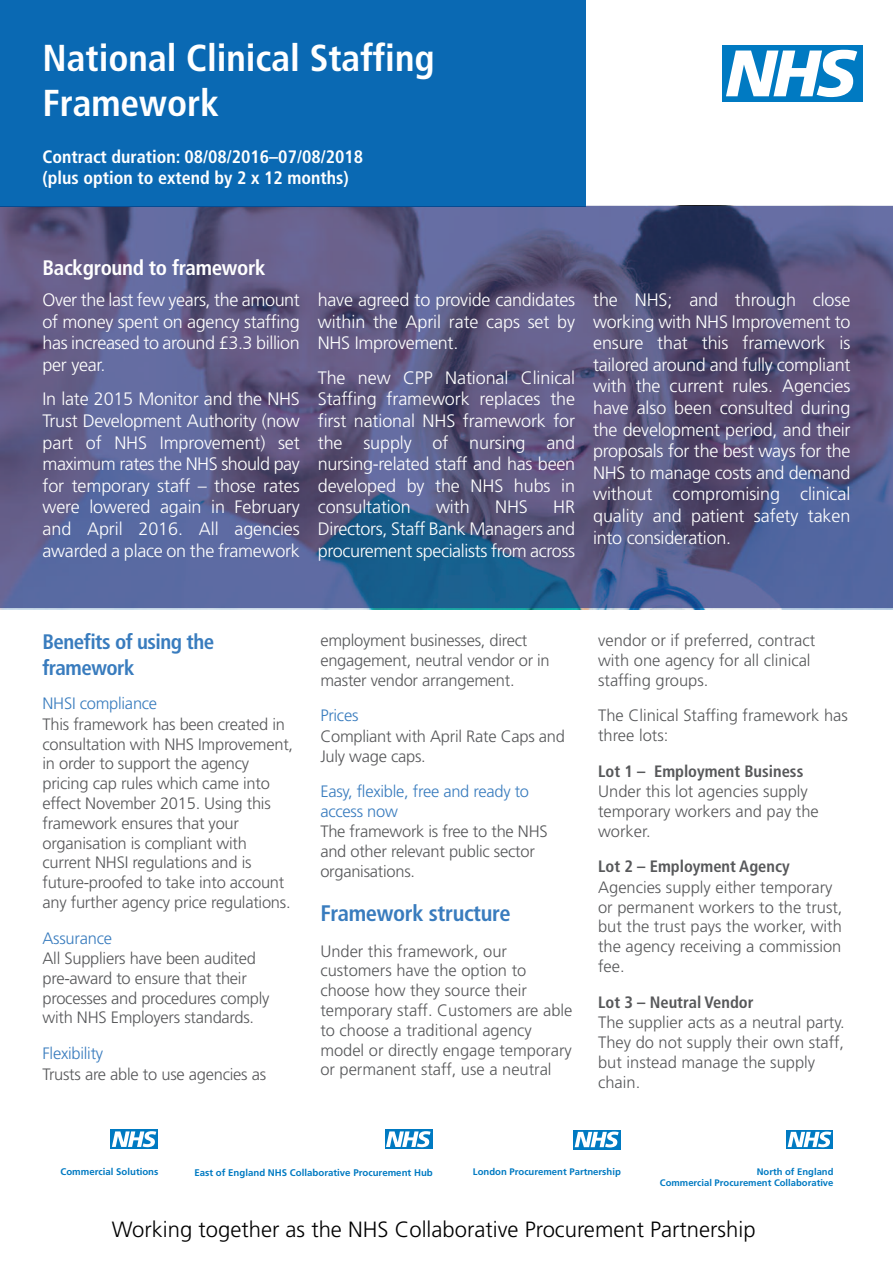
<style>
.page{position:relative;width:893px;height:1263px;background:#fff}
.page>*{position:absolute;margin:0;border:0;box-sizing:border-box;transform-origin:0 0}
.t1{font:700 condensed 37.5px/45px "Frutiger";color:#fff}
.t2{font:700 condensed 22.5px "Frutiger";letter-spacing:-.015em;color:#397cbe}
.t3{font:300 22.05px "Frutiger";color:#000}
.t4{font:700 condensed 21px/25.2px "Frutiger";letter-spacing:-.025em;color:#397cbe}
.t5{font:700 condensed 21px "Frutiger";letter-spacing:-.015em;color:#fff}
.t6{font:300 18px/21.6px "Frutiger";letter-spacing:-.015em;color:#fff;text-align:justify}
.t7{font:700 condensed 18px/21.9px "Frutiger";color:#fff}
.t8{font:300 16.5px/19.8px "Frutiger";letter-spacing:-.015em;color:#57585a}
.t9{font:300 16.5px/19.8px "Frutiger";letter-spacing:-.015em;color:#397cbe}
.t10{font:700 condensed 16.5px "Frutiger";color:#57585a}
.t11{font:700 9.6px "Frutiger";color:#007ac2}
.t12{font:700 9.45px/11.4px "Frutiger";color:#007ac2;text-align:right}
</style>
<div class="page">
<div style="left:0;top:0;width:585px;height:206px;background:#0a69b3"></div>
<img style="left:0;top:206px;width:893px;height:402px">
<hr style="left:0;top:206px;width:585px;height:1px;background:#064b92">
<div style="left:722px;top:45px;width:140px;height:57px;background:#007ac2"></div>
<svg style="left:726px;top:50px;width:131px;height:47px"></svg>
<svg style="left:786px;top:1130px;width:47px;height:19px"></svg>
<svg style="left:788px;top:1131px;width:43px;height:16px"></svg>
<svg style="left:573px;top:1130px;width:47px;height:19px"></svg>
<svg style="left:575px;top:1131px;width:44px;height:16px"></svg>
<div style="left:385px;top:1129px;width:47px;height:20px;background:#007ac2"></div>
<svg style="left:386px;top:1131px;width:45px;height:16px"></svg>
<div style="left:111px;top:1129px;width:47px;height:20px;background:#007ac2"></div>
<svg style="left:112px;top:1131px;width:44px;height:16px"></svg>
<h1 class="t1" style="left:43px;top:38px;width:394px">National Clinical Staffing<br>Framework</h1>
<p class="t7" style="left:43px;top:147px;width:322px">Contract duration: 08/08/2016–07/08/2018 (plus option to extend by 2 x 12 months)</p>
<p class="t5" style="left:43px;top:260px;width:225px">Background to framework</p>
<p class="t6" style="left:43px;top:290px;width:259px">Over the last few years, the amount of money spent on agency staffing has increased to around £3.3 billion per year.</p>
<p class="t6" style="left:43px;top:390px;width:259px">In late 2015 Monitor and the NHS Trust Development Authority (now part of NHS Improvement) set maximum rates the NHS should pay for temporary staff – those rates were lowered again in February and April 2016. All agencies awarded a place on the framework</p>
<p class="t6" style="left:318px;top:290px;width:259px">have agreed to provide candidates within the April rate caps set by NHS Improvement.</p>
<p class="t6" style="left:318px;top:368px;width:259px">The new CPP National Clinical Staffing framework replaces the first national NHS framework for the supply of nursing and nursing-related staff and has been developed by the NHS hubs in consultation</p>
<p class="t6" style="left:436px;top:498px;width:35px">with</p>
<p class="t6" style="left:495px;top:498px;width:34px">NHS</p>
<p class="t6" style="left:318px;top:498px;width:259px;text-indent:235px">HR Directors, Staff Bank Managers and procurement specialists from across</p>
<p class="t6" style="left:593px;top:290px;width:259px">the NHS; and through close working with NHS Improvement to ensure that this framework is tailored around and fully compliant with the current rules. Agencies have also been consulted during the development period, and their proposals for the best ways for the NHS to manage costs and demand without compromising clinical quality and patient safety taken into consideration.</p>
<p class="t4" style="left:43px;top:631px;width:173px">Benefits of using the framework</p>
<p class="t9" style="left:43px;top:695px;width:116px">NHSI compliance</p>
<p class="t8" style="left:43px;top:715px;width:252px">This framework has been created in consultation with NHS Improvement, in order to support the agency pricing cap rules which came into effect November 2015. Using this framework ensures that your organisation is compliant with current NHSI regulations and is future-proofed to take into account any further agency price regulations.</p>
<p class="t9" style="left:43px;top:929px;width:71px">Assurance</p>
<p class="t8" style="left:43px;top:950px;width:229px">All Suppliers have been audited pre-award to ensure that their processes and procedures comply with NHS Employers standards.</p>
<p class="t9" style="left:43px;top:1045px;width:62px">Flexibility</p>
<p class="t8" style="left:43px;top:1065px;width:225px">Trusts are able to use agencies as</p>
<p class="t8" style="left:320px;top:632px;width:231px">employment businesses, direct engagement, neutral vendor or in master vendor arrangement.</p>
<p class="t9" style="left:320px;top:707px;width:40px">Prices</p>
<p class="t8" style="left:320px;top:727px;width:246px">Compliant with April Rate Caps and<br>July wage caps.</p>
<p class="t9" style="left:320px;top:783px;width:210px">Easy, flexible, free and ready to access now</p>
<p class="t8" style="left:320px;top:823px;width:229px">The framework is free to the NHS and other relevant public sector organisations.</p>
<h2 class="t2" style="left:320px;top:904px;width:192px">Framework structure</h2>
<p class="t8" style="left:320px;top:942px;width:254px">Under this framework, our customers have the option to choose how they source their temporary staff. Customers are able to choose a traditional agency model or directly engage temporary or permanent staff, use a neutral</p>
<p class="t8" style="left:598px;top:632px;width:219px">vendor or if preferred, contract with one agency for all clinical staffing groups.</p>
<p class="t8" style="left:598px;top:707px;width:251px">The Clinical Staffing framework has three lots:</p>
<p class="t10" style="left:598px;top:764px;width:207px">Lot 1 – Employment Business</p>
<p class="t8" style="left:598px;top:783px;width:222px">Under this lot agencies supply temporary workers and pay the worker.</p>
<p class="t10" style="left:598px;top:860px;width:193px">Lot 2 – Employment Agency</p>
<p class="t8" style="left:598px;top:878px;width:246px">Agencies supply either temporary or permanent workers to the trust, but the trust pays the worker, with the agency receiving a commission fee.</p>
<p class="t10" style="left:598px;top:995px;width:157px">Lot 3 – Neutral Vendor</p>
<p class="t8" style="left:598px;top:1014px;width:248px">The supplier acts as a neutral party.<br>They do not supply their own staff, but instead manage the supply chain.</p>
<p class="t11" style="left:61px;top:1168px;width:99px">Commercial Solutions</p>
<p class="t11" style="left:194px;top:1168px;width:240px">East of England NHS Collaborative Procurement Hub</p>
<p class="t11" style="left:473px;top:1168px;width:149px">London Procurement Partnership</p>
<p class="t12" style="left:660px;top:1167px;width:175px">North of England<br>Commercial Procurement Collaborative</p>
<h3 class="t3" style="left:112px;top:1220px;width:645px">Working together as the NHS Collaborative Procurement Partnership</h3>
</div>
